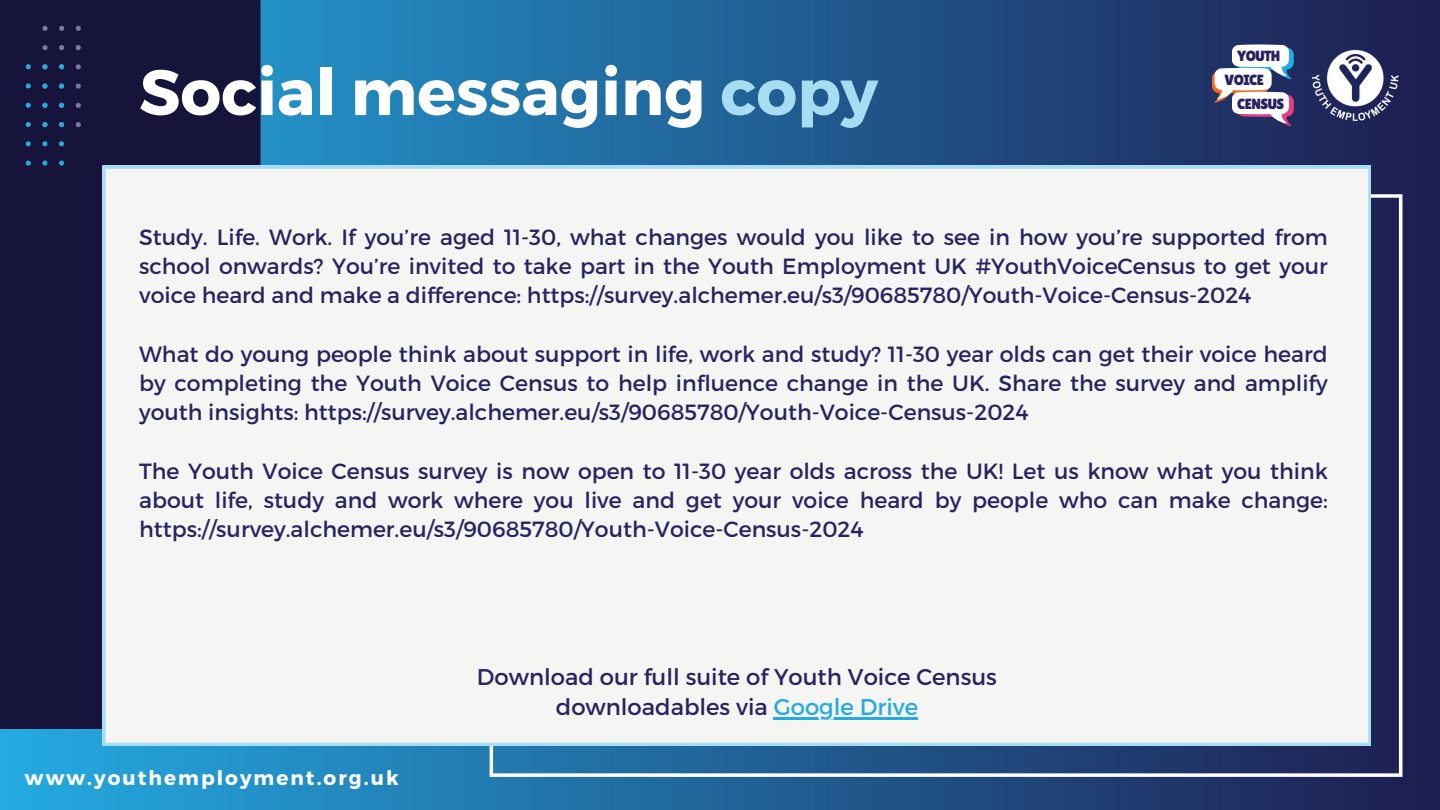
<style>
.page{position:relative;width:1440px;height:810px;background:#fff}
.page>*{position:absolute;margin:0;border:0;box-sizing:border-box;transform-origin:0 0}
.t1{font:700 64px "Montserrat";color:#fff}
.t2{font:22.8px/30.8px "Montserrat";color:#282460;text-align:center}
.t3{font:22px/29.2px "Montserrat";color:#282460;text-align:justify}
.t4{font:700 20px "Montserrat";letter-spacing:.1em;color:#fff}
.t5{font:14.7px/23.5px "Lilita One";letter-spacing:-.04em;color:#262262}
.s1{color:#a7ddf3}
.s2{color:#24abe2}
</style>
<div class="page">
<div style="left:0;top:0;width:1440px;height:810px;background:linear-gradient(to right,#24abe2,#1e1d50)"></div>
<svg style="left:490px;top:194px;width:912px;height:583px;background:#385280"></svg>
<img style="left:1307px;top:44px;width:95px;height:83px">
<svg style="left:1212px;top:44px;width:82px;height:82px"></svg>
<div style="left:0;top:0;width:261px;height:729px;background:#17143b"></div>
<svg style="left:43px;top:45px;width:5px;height:5px"></svg>
<svg style="left:43px;top:26px;width:5px;height:5px"></svg>
<svg style="left:59px;top:45px;width:5px;height:5px"></svg>
<svg style="left:59px;top:26px;width:5px;height:5px"></svg>
<svg style="left:76px;top:122px;width:5px;height:5px"></svg>
<svg style="left:76px;top:103px;width:5px;height:5px"></svg>
<svg style="left:76px;top:84px;width:5px;height:5px"></svg>
<svg style="left:76px;top:64px;width:5px;height:5px"></svg>
<svg style="left:76px;top:45px;width:5px;height:5px"></svg>
<svg style="left:76px;top:26px;width:5px;height:5px"></svg>
<svg style="left:26px;top:161px;width:5px;height:4px"></svg>
<svg style="left:26px;top:141px;width:5px;height:5px"></svg>
<svg style="left:26px;top:122px;width:5px;height:5px"></svg>
<svg style="left:26px;top:103px;width:5px;height:5px"></svg>
<svg style="left:26px;top:83px;width:5px;height:6px"></svg>
<svg style="left:26px;top:64px;width:5px;height:5px"></svg>
<svg style="left:42px;top:161px;width:5px;height:4px"></svg>
<svg style="left:42px;top:141px;width:5px;height:5px"></svg>
<svg style="left:42px;top:122px;width:6px;height:5px"></svg>
<svg style="left:42px;top:103px;width:6px;height:5px"></svg>
<svg style="left:42px;top:83px;width:6px;height:6px"></svg>
<svg style="left:42px;top:64px;width:6px;height:5px"></svg>
<svg style="left:59px;top:161px;width:5px;height:4px"></svg>
<svg style="left:59px;top:141px;width:5px;height:5px"></svg>
<svg style="left:59px;top:122px;width:5px;height:5px"></svg>
<svg style="left:59px;top:103px;width:5px;height:5px"></svg>
<svg style="left:59px;top:83px;width:5px;height:6px"></svg>
<svg style="left:59px;top:64px;width:5px;height:5px"></svg>
<div style="left:103px;top:166px;width:1268px;height:580px;background:#f5f5f3"></div>
<hr style="left:774px;top:717px;width:144px;height:2px;background:#24abe2">
<h1 class="t1" style="left:139px;top:51px;width:740px">Social messaging <span class="s1">copy</span></h1>
<p class="t5" style="left:1225px;top:44px;width:57px;text-indent:13px">YOUTH<br>VOICE</p>
<p class="t5" style="left:1237px;top:92px;width:49px">CENSUS</p>
<p class="t3" style="left:139px;top:221px;width:1190px">Study. Life. Work. If you’re aged 11-30, what changes would you like to see in how you’re supported from school onwards? You’re invited to take part in the Youth Employment UK #YouthVoiceCensus to get your voice heard and make a difference: https://survey.alchemer.eu/s3/90685780/Youth-Voice-Census-2024</p>
<p class="t3" style="left:139px;top:338px;width:1190px">What do young people think about support in life, work and study? 11-30 year olds can get their voice heard by completing the Youth Voice Census to help influence change in the UK. Share the survey and amplify youth insights: https://survey.alchemer.eu/s3/90685780/Youth-Voice-Census-2024</p>
<p class="t3" style="left:139px;top:455px;width:1190px">The Youth Voice Census survey is now open to 11-30 year olds across the UK! Let us know what you think about life, study and work where you live and get your voice heard by people who can make change: https://survey.alchemer.eu/s3/90685780/Youth-Voice-Census-2024</p>
<p class="t4" style="left:25px;top:765px;width:375px">www.youthemployment.org.uk</p>
<p class="t2" style="left:477px;top:660px;width:522px">Download our full suite of Youth Voice Census downloadables via <span class="s2">Google Drive</span></p>
</div>
